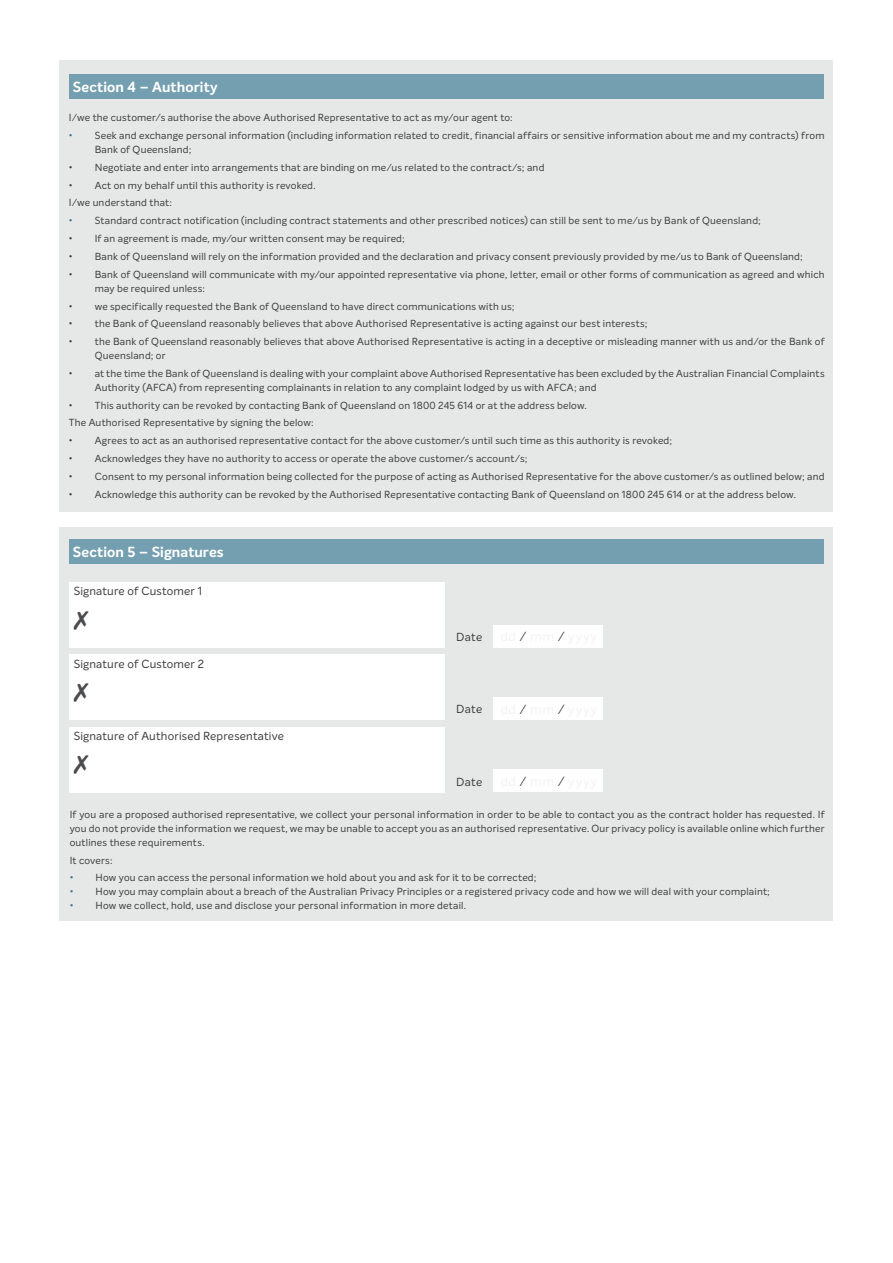
<style>
.page{position:relative;width:893px;height:1263px;background:#fff}
.page>*{position:absolute;margin:0;border:0;box-sizing:border-box;transform-origin:0 0}
.t1{font:700 14.4px "Intelo";letter-spacing:.01em;color:#fff}
.t2{font:11.55px "Intelo";letter-spacing:.015em;color:#3e3e3f}
.t3{font:10.05px/13.8px "Intelo";letter-spacing:.02em;color:#3e3e3f}
.s1{color:#397187}
</style>
<div class="page">
<div style="left:60px;top:528px;width:773px;height:393px;background:#e5e8e7"></div>
<div style="left:70px;top:582px;width:375px;height:65px;background:#fff"></div>
<div style="left:493px;top:625px;width:109px;height:22px;background:#fff"></div>
<div style="left:70px;top:655px;width:375px;height:65px;background:#fff"></div>
<div style="left:493px;top:697px;width:109px;height:23px;background:#fff"></div>
<div style="left:70px;top:727px;width:375px;height:65px;background:#fff"></div>
<div style="left:493px;top:770px;width:109px;height:22px;background:#fff"></div>
<div style="left:69px;top:540px;width:755px;height:24px;background:#739fb0"></div>
<div style="left:60px;top:60px;width:773px;height:451px;background:#e5e8e7"></div>
<div style="left:69px;top:74px;width:755px;height:25px;background:#739fb0"></div>
<p class="t1" style="left:73px;top:78px;width:146px">Section 4 – Authority</p>
<p class="t3" style="left:69px;top:111px;width:446px">I/we the customer/s authorise the above Authorised Representative to act as my/our agent to:</p>
<p class="t3" style="left:95px;top:129px;width:731px;text-indent:-26px"><span class="s1">•</span> Seek and exchange personal information (including information related to credit, financial affairs or sensitive information about me and my contracts) from<br>Bank of Queensland;</p>
<p class="t3" style="left:69px;top:160px;width:477px">• Negotiate and enter into arrangements that are binding on me/us related to the contract/s; and</p>
<p class="t3" style="left:69px;top:178px;width:248px">• Act on my behalf until this authority is revoked.</p>
<p class="t3" style="left:69px;top:196px;width:105px">I/we understand that:</p>
<p class="t3" style="left:69px;top:214px;width:693px"><span class="s1">•</span> Standard contract notification (including contract statements and other prescribed notices) can still be sent to me/us by Bank of Queensland;</p>
<p class="t3" style="left:69px;top:232px;width:337px">• If an agreement is made, my/our written consent may be required;</p>
<p class="t3" style="left:69px;top:250px;width:735px">• Bank of Queensland will rely on the information provided and the declaration and privacy consent previously provided by me/us to Bank of Queensland;</p>
<p class="t3" style="left:95px;top:267px;width:731px;text-indent:-26px">• Bank of Queensland will communicate with my/our appointed representative via phone, letter, email or other forms of communication as agreed and which may be required unless:</p>
<p class="t3" style="left:69px;top:299px;width:447px">• we specifically requested the Bank of Queensland to have direct communications with us;</p>
<p class="t3" style="left:69px;top:317px;width:580px">• the Bank of Queensland reasonably believes that above Authorised Representative is acting against our best interests;</p>
<p class="t3" style="left:95px;top:335px;width:731px;text-indent:-26px">• the Bank of Queensland reasonably believes that above Authorised Representative is acting in a deceptive or misleading manner with us and/or the Bank of<br>Queensland; or</p>
<p class="t3" style="left:95px;top:366px;width:731px;text-indent:-26px">• at the time the Bank of Queensland is dealing with your complaint above Authorised Representative has been excluded by the Australian Financial Complaints<br>Authority (AFCA) from representing complainants in relation to any complaint lodged by us with AFCA; and</p>
<p class="t3" style="left:69px;top:398px;width:519px">• This authority can be revoked by contacting Bank of Queensland on 1800 245 614 or at the address below.</p>
<p class="t3" style="left:69px;top:416px;width:246px">The Authorised Representative by signing the below:</p>
<p class="t3" style="left:69px;top:434px;width:605px">• Agrees to act as an authorised representative contact for the above customer/s until such time as this authority is revoked;</p>
<p class="t3" style="left:69px;top:452px;width:460px">• Acknowledges they have no authority to access or operate the above customer/s account/s;</p>
<p class="t3" style="left:69px;top:469px;width:757px">• Consent to my personal information being collected for the purpose of acting as Authorised Representative for the above customer/s as outlined below; and</p>
<p class="t3" style="left:69px;top:487px;width:728px">• Acknowledge this authority can be revoked by the Authorised Representative contacting Bank of Queensland on 1800 245 614 or at the address below.</p>
<p class="t1" style="left:73px;top:543px;width:152px">Section 5 – Signatures</p>
<p class="t2" style="left:74px;top:584px;width:130px">Signature of Customer 1</p>
<p class="t2" style="left:74px;top:656px;width:132px">Signature of Customer 2</p>
<p class="t2" style="left:74px;top:729px;width:212px">Signature of Authorised Representative</p>
<p class="t2" style="left:456px;top:630px;width:27px">Date</p>
<p class="t2" style="left:456px;top:702px;width:27px">Date</p>
<p class="t2" style="left:456px;top:774px;width:27px">Date</p>
<p class="t3" style="left:70px;top:808px;width:756px;text-align:justify">If you are a proposed authorised representative, we collect your personal information in order to be able to contact you as the contract holder has requested. If you do not provide the information we request, we may be unable to accept you as an authorised representative. Our privacy policy is available online which further outlines these requirements.</p>
<p class="t3" style="left:70px;top:853px;width:45px">It covers:</p>
<p class="t3" style="left:70px;top:871px;width:468px"><span class="s1">•</span> How you can access the personal information we hold about you and ask for it to be corrected;</p>
<p class="t3" style="left:70px;top:885px;width:702px"><span class="s1">•</span> How you may complain about a breach of the Australian Privacy Principles or a registered privacy code and how we will deal with your complaint;</p>
<p class="t3" style="left:70px;top:898px;width:398px"><span class="s1">•</span> How we collect, hold, use and disclose your personal information in more detail.</p>
</div>
